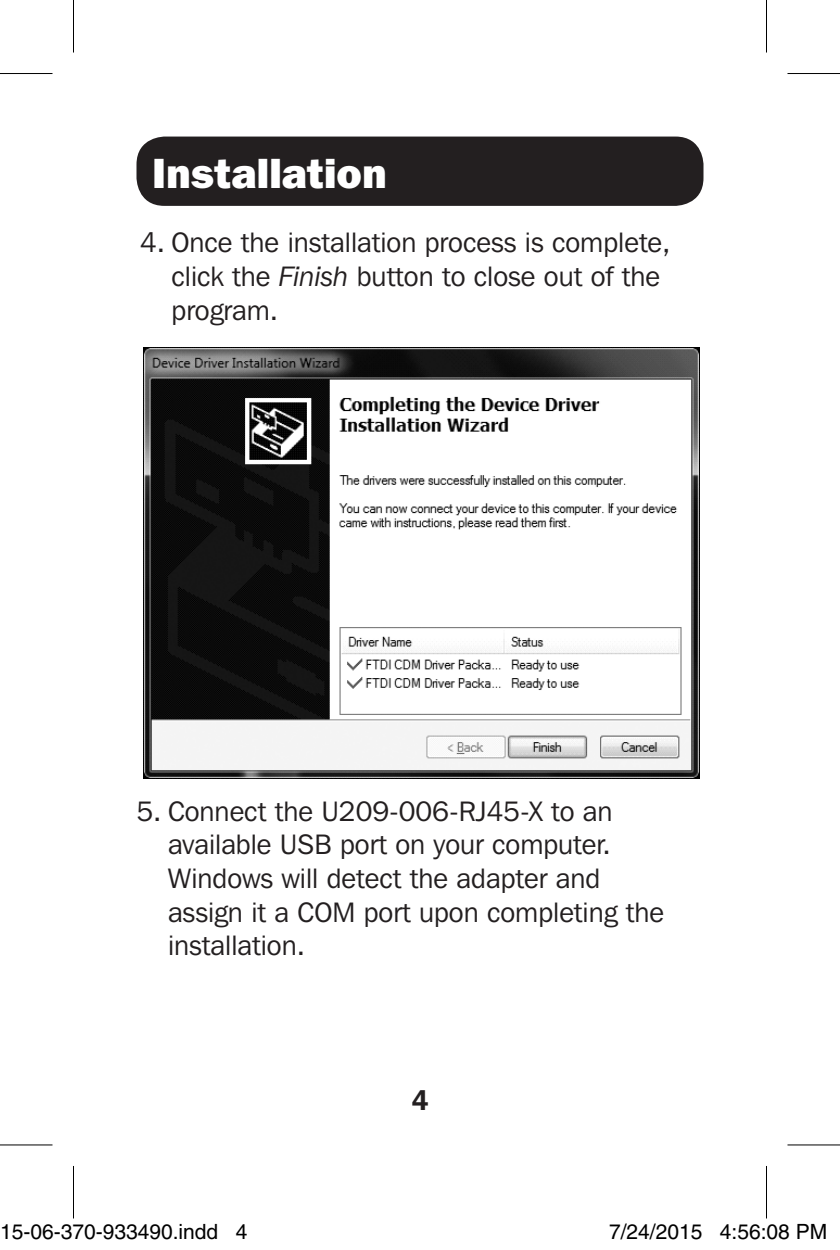
<style>
.page{position:relative;width:840px;height:1250px;background:#fff}
.page>*{position:absolute;margin:0;border:0;box-sizing:border-box;transform-origin:0 0}
.t1{font:800 42px "Franklin Gothic IT Cby BT";color:#fff}
.t2{font:28px/33.6px "Franklin Gothic IT Cby BT";color:#231f20}
.t3{font:600 28px "Franklin Gothic IT Cby BT";color:#231f20}
.t4{font:21px "Helvetica";color:#000}
.s1{font-style:italic}
</style>
<div class="page">
<div style="left:136px;top:136px;width:568px;height:70px;background:#231f20;border-radius:28px"></div>
<img style="left:144px;top:347px;width:555px;height:431px">
<svg style="left:0;top:1145px;width:52px;height:1px"></svg>
<svg style="left:788px;top:1145px;width:52px;height:1px"></svg>
<hr style="left:0;top:73px;width:52px;height:1px;background:#000">
<hr style="left:788px;top:73px;width:52px;height:1px;background:#000">
<hr style="left:0;top:1144px;width:52px;height:1px;background:#000">
<hr style="left:788px;top:1144px;width:52px;height:1px;background:#000">
<hr style="left:73px;top:0;width:1px;height:52px;background:#000">
<hr style="left:73px;top:1166px;width:1px;height:52px;background:#000">
<hr style="left:766px;top:0;width:1px;height:52px;background:#000">
<hr style="left:766px;top:1166px;width:1px;height:52px;background:#000">
<div style="left:32px;top:1225px;width:8px;height:13px;border:1px solid #fff;border-radius:50%"></div>
<div style="left:30px;top:1224px;width:12px;height:16px;border:1px solid #fff;border-radius:50%"></div>
<div style="left:86px;top:1225px;width:8px;height:13px;border:1px solid #fff;border-radius:50%"></div>
<div style="left:84px;top:1224px;width:12px;height:16px;border:1px solid #fff;border-radius:50%"></div>
<div style="left:163px;top:1225px;width:8px;height:13px;border:1px solid #fff;border-radius:50%"></div>
<div style="left:161px;top:1224px;width:12px;height:16px;border:1px solid #fff;border-radius:50%"></div>
<div style="left:669px;top:1225px;width:8px;height:13px;border:1px solid #fff;border-radius:50%"></div>
<div style="left:667px;top:1224px;width:12px;height:16px;border:1px solid #fff;border-radius:50%"></div>
<div style="left:769px;top:1225px;width:7px;height:13px;border:1px solid #fff;border-radius:50%"></div>
<div style="left:767px;top:1224px;width:11px;height:16px;border:1px solid #fff;border-radius:50%"></div>
<p class="t1" style="left:152px;top:146px;width:236px">Installation</p>
<p class="t2" style="left:171px;top:225px;width:501px;text-indent:-32px">4. Once the installation process is complete, click the <span class="s1">Finish</span> button to close out of the program.</p>
<p class="t2" style="left:168px;top:794px;width:498px;text-indent:-32px">5. Connect the U209-006-RJ45-X to an available USB port on your computer.<br>Windows will detect the adapter and assign it a COM port upon completing the installation.</p>
<p class="t3" style="left:411px;top:1082px;width:19px">4</p>
<p class="t4" style="left:0;top:1219px;width:249px">15-06-370-933490.indd 4</p>
<p class="t4" style="left:609px;top:1219px;width:220px">7/24/2015 4:56:08 PM</p>
</div>
